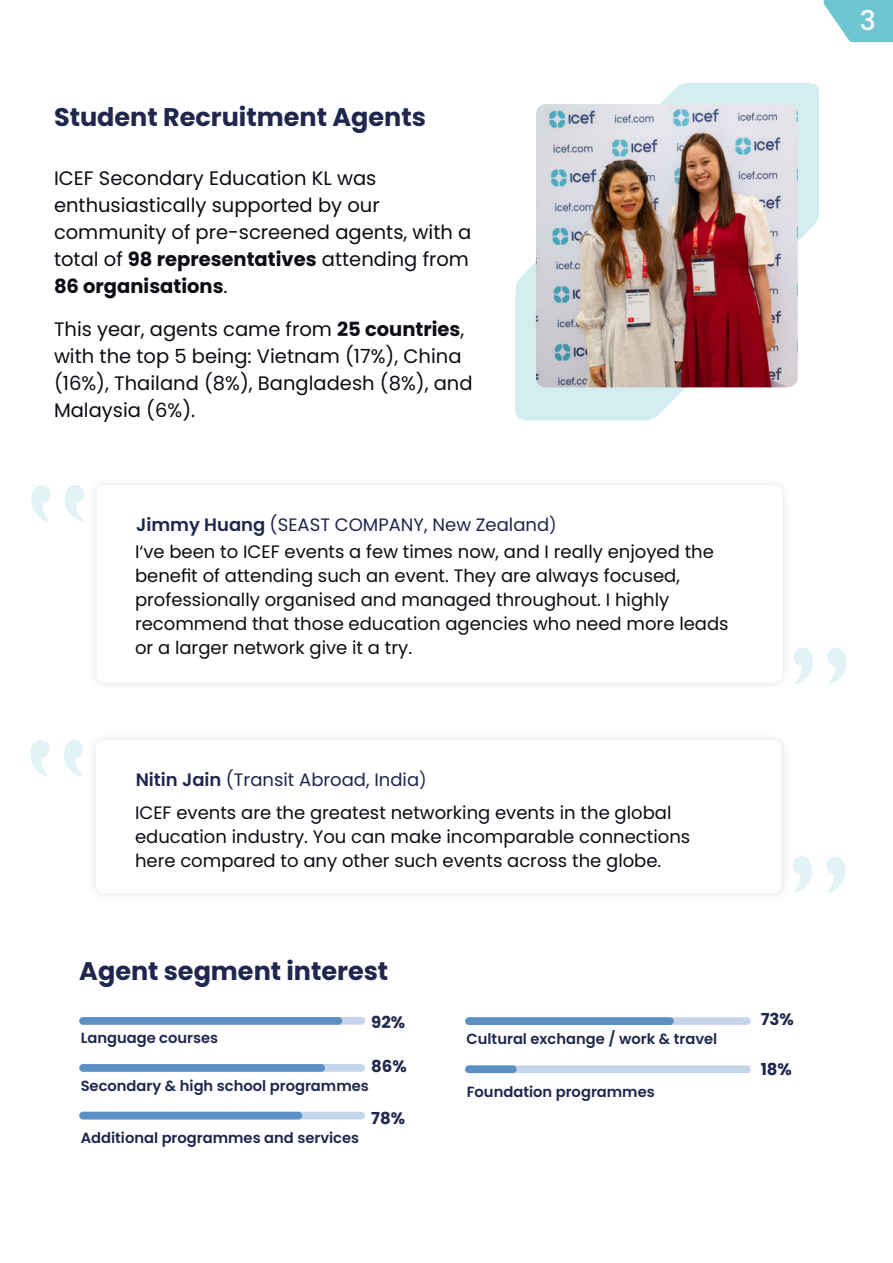
<style>
.page{position:relative;width:893px;height:1263px;background:#fff}
.page>*{position:absolute;margin:0;border:0;box-sizing:border-box;transform-origin:0 0}
.t1{font:500 27px "Poppins";color:#fff}
.t2{font:700 25.5px "Poppins";color:#20264d}
.t3{font:19.5px/27px "Poppins";color:#0c0d13}
.t4{font:18px/24px "Poppins";color:#0c0d13}
.t5{font:18px "Poppins";color:#20264d}
.t6{font:700 16.5px "Poppins";color:#20264c}
.t7{font:600 14.7px "Poppins";color:#20264c}
.s1{font-weight:700}
.s2{font-weight:600}
.s3{font-size:16.5px}
</style>
<div class="page">
<svg style="left:824px;top:0;width:69px;height:42px"></svg>
<svg style="left:660px;top:83px;width:159px;height:158px;background:#d7eef1"></svg>
<svg style="left:515px;top:258px;width:253px;height:162px;fill:#d4edf0"></svg>
<img style="left:536px;top:104px;width:262px;height:283px">
<div style="left:88px;top:476px;width:704px;height:216px;background:#f9f9f9"></div>
<div style="left:97px;top:485px;width:685px;height:197px;background:#fff;border-radius:9px"></div>
<svg style="left:31px;top:485px;width:53px;height:37px"></svg>
<svg style="left:794px;top:647px;width:52px;height:37px"></svg>
<div style="left:79px;top:1064px;width:286px;height:8px;background:#c5d5eb;border-radius:4px"></div>
<div style="left:79px;top:1017px;width:286px;height:8px;background:#c5d5eb;border-radius:4px"></div>
<div style="left:79px;top:1017px;width:263px;height:8px;background:#5b90c5;border-radius:4px"></div>
<div style="left:79px;top:1064px;width:246px;height:8px;background:#5b90c5;border-radius:4px"></div>
<div style="left:79px;top:1112px;width:286px;height:7px;background:#c5d5eb;border-radius:4px"></div>
<div style="left:79px;top:1112px;width:223px;height:7px;background:#5b90c5;border-radius:4px"></div>
<div style="left:465px;top:1065px;width:286px;height:8px;background:#c5d5eb;border-radius:4px"></div>
<div style="left:465px;top:1065px;width:52px;height:8px;background:#5b90c5;border-radius:4px"></div>
<div style="left:465px;top:1017px;width:286px;height:8px;background:#c5d5eb;border-radius:4px"></div>
<div style="left:465px;top:1017px;width:209px;height:8px;background:#5b90c5;border-radius:4px"></div>
<div style="left:87px;top:731px;width:704px;height:171px;background:#f9f9f9"></div>
<div style="left:96px;top:740px;width:685px;height:153px;background:#fff;border-radius:9px"></div>
<svg style="left:30px;top:740px;width:53px;height:37px"></svg>
<svg style="left:793px;top:856px;width:52px;height:37px"></svg>
<h2 class="t2" style="left:54px;top:106px;width:373px">Student Recruitment Agents</h2>
<p class="t3" style="left:54px;top:165px;width:419px">ICEF Secondary Education KL was enthusiastically supported by our community of pre-screened agents, with a total of <span class="s1">98 representatives</span> attending from <span class="s1">86 organisations</span>.</p>
<p class="t3" style="left:54px;top:316px;width:420px">This year, agents came from <span class="s1">25 countries</span>, with the top 5 being: Vietnam (17%), China (16%), Thailand (8%), Bangladesh (8%), and Malaysia (6%).</p>
<p class="t5" style="left:136px;top:514px;width:422px"><span class="s2">Jimmy Huang</span> (SEAST COMPANY, New Zealand<span class="s3">)</span></p>
<p class="t4" style="left:135px;top:540px;width:595px">I‘ve been to ICEF events a few times now, and I really enjoyed the benefit of attending such an event. They are always focused, professionally organised and managed throughout. I highly recommend that those education agencies who need more leads or a larger network give it a try.</p>
<p class="t5" style="left:136px;top:769px;width:292px"><span class="s2">Nitin Jain</span> (Transit Abroad, India<span class="s3">)</span></p>
<p class="t4" style="left:135px;top:801px;width:557px">ICEF events are the greatest networking events in the global education industry. You can make incomparable connections here compared to any other such events across the globe.</p>
<h2 class="t2" style="left:79px;top:960px;width:311px">Agent segment interest</h2>
<p class="t6" style="left:371px;top:1015px;width:35px">92%</p>
<p class="t6" style="left:371px;top:1059px;width:37px">86%</p>
<p class="t6" style="left:371px;top:1110px;width:35px">78%</p>
<p class="t7" style="left:81px;top:1029px;width:139px">Language courses</p>
<p class="t7" style="left:81px;top:1077px;width:290px">Secondary &amp; high school programmes</p>
<p class="t7" style="left:81px;top:1129px;width:280px">Additional programmes and services</p>
<p class="t7" style="left:466px;top:1030px;width:252px">Cultural exchange / work &amp; travel</p>
<p class="t7" style="left:467px;top:1083px;width:189px">Foundation programmes</p>
<p class="t6" style="left:761px;top:1012px;width:35px">73%</p>
<p class="t6" style="left:761px;top:1062px;width:33px">18%</p>
<h1 class="t1" style="left:860px;top:10px;width:18px">3</h1>
</div>
